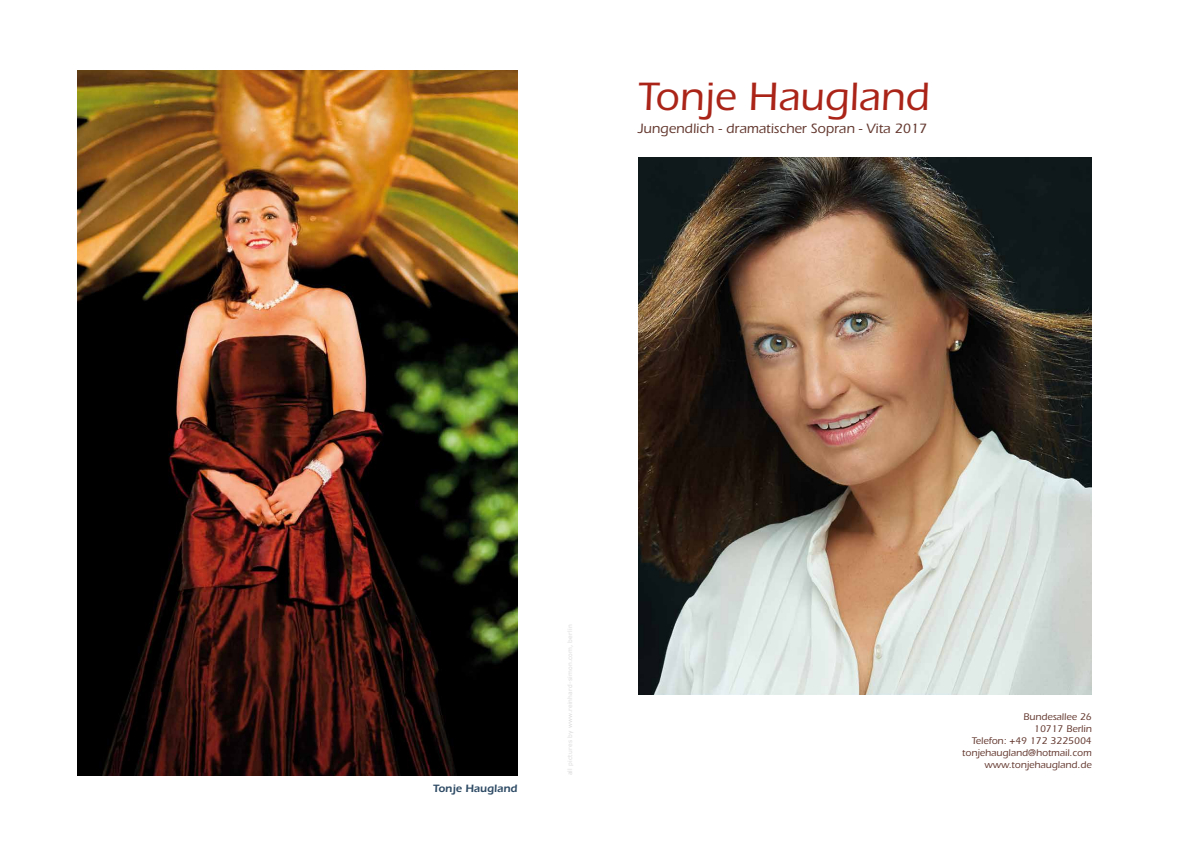
<style>
.page{position:relative;width:1191px;height:842px;background:#fff}
.page>*{position:absolute;margin:0;border:0;box-sizing:border-box;transform-origin:0 0}
.t1{font:500 41px "ITC Eras Std";color:#ab2418}
.t2{font:500 14px "ITC Eras Std";color:#643930}
.t3{font:600 11px "ITC Eras Std";color:#2e4b65}
.t4{font:500 10px/12px "ITC Eras Std";color:#643930;text-align:right}
</style>
<div class="page">
<img style="left:638px;top:157px;width:453px;height:537px">
<img style="left:78px;top:71px;width:439px;height:704px">
<p class="t1" style="left:638px;top:73px;width:293px">Tonje Haugland</p>
<p class="t2" style="left:638px;top:120px;width:291px">Jungendlich - dramatischer Sopran - Vita 2017</p>
<p class="t3" style="left:433px;top:782px;width:86px">Tonje Haugland</p>
<p class="t4" style="left:962px;top:711px;width:131px">Bundesallee 26<br>10717 Berlin<br>Telefon: +49 172 3225004 tonjehaugland@hotmail.com www.tonjehaugland.de</p>
</div>
